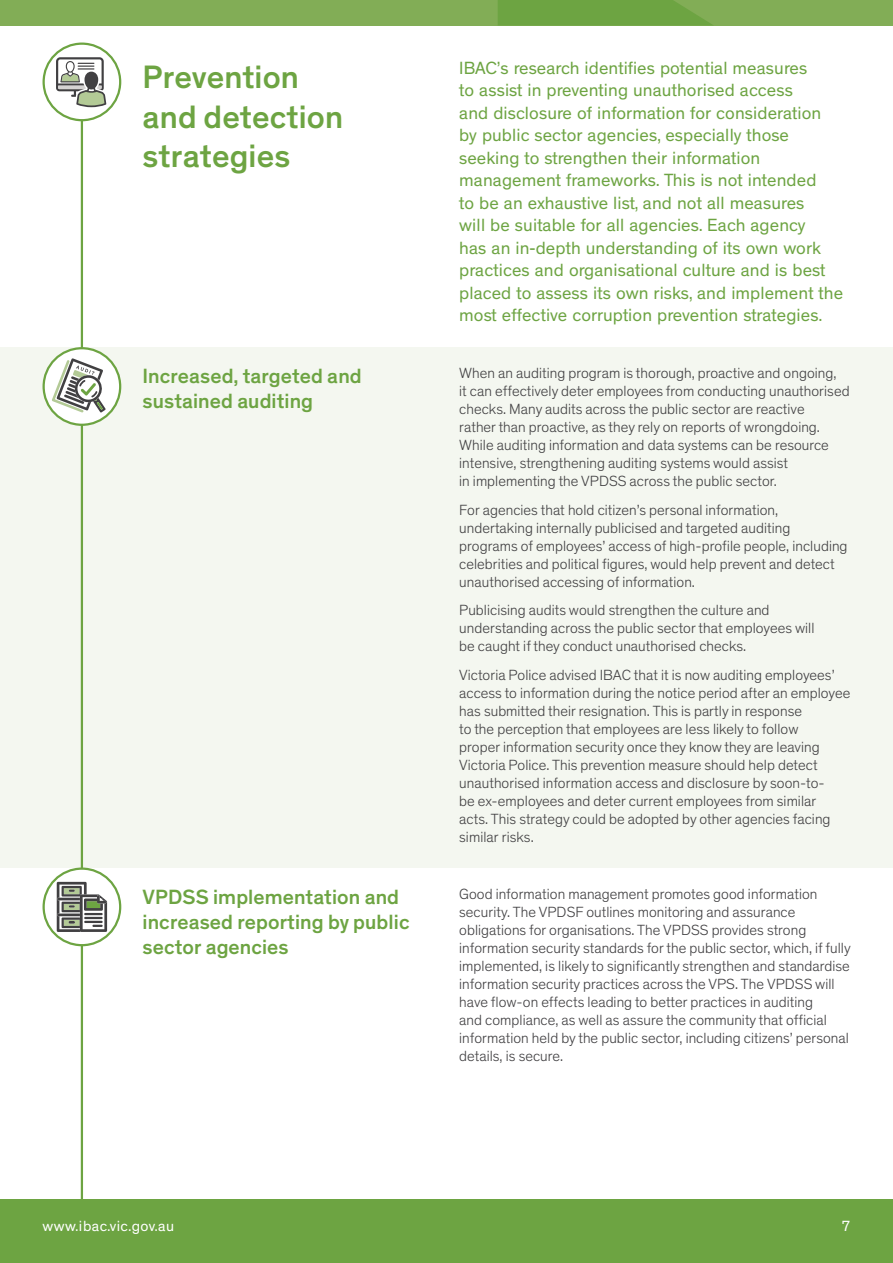
<style>
.page{position:relative;width:893px;height:1263px;background:#fff}
.page>*{position:absolute;margin:0;border:0;box-sizing:border-box;transform-origin:0 0}
.t1{font:500 33px/39.6px "Theinhardt";letter-spacing:.005em;color:#6da442}
.t2{font:500 21px/25.2px "Theinhardt";letter-spacing:.005em;color:#6da442}
.t3{font:18px/22.5px "Theinhardt";letter-spacing:.005em;color:#6da442}
.t4{font:300 15px/18px "Theinhardt";letter-spacing:.005em;color:#414042}
.t5{font:15px "Theinhardt";letter-spacing:.03em;color:#fff}
</style>
<div class="page">
<div style="left:0;top:347px;width:893px;height:520px;background:#f4f7f0"></div>
<hr style="left:81px;top:55px;width:2px;height:1208px;background:#6da442">
<div style="left:0;top:0;width:893px;height:26px;background:#82ad56"></div>
<svg style="left:498px;top:0;width:215px;height:26px;background:#6fa444"></svg>
<svg style="left:44px;top:869px;width:76px;height:76px"></svg>
<div style="left:43px;top:867px;width:78px;height:79px;border:2px solid #6da442;border-radius:50%"></div>
<svg style="left:44px;top:348px;width:76px;height:77px;fill:#fff"></svg>
<div style="left:43px;top:347px;width:78px;height:79px;border:2px solid #6da442;border-radius:50%"></div>
<div style="left:44px;top:44px;width:76px;height:76px;background:#fff;border-radius:50%"></div>
<div style="left:43px;top:43px;width:78px;height:78px;border:2px solid #6da442;border-radius:50%"></div>
<svg style="left:56px;top:57px;width:54px;height:89px"></svg>
<svg style="left:52px;top:358px;width:54px;height:54px"></svg>
<svg style="left:57px;top:882px;width:50px;height:50px"></svg>
<div style="left:0;top:1199px;width:893px;height:64px;background:#6da442"></div>
<h1 class="t1" style="left:143px;top:58px;width:202px">Prevention and detection strategies</h1>
<p class="t3" style="left:459px;top:57px;width:385px">IBAC’s research identifies potential measures<br>to assist in preventing unauthorised access<br>and disclosure of information for consideration by public sector agencies, especially those seeking to strengthen their information management frameworks. This is not intended<br>to be an exhaustive list, and not all measures<br>will be suitable for all agencies. Each agency<br>has an in-depth understanding of its own work practices and organisational culture and is best placed to assess its own risks, and implement the most effective corruption prevention strategies.</p>
<h2 class="t2" style="left:143px;top:364px;width:221px">Increased, targeted and sustained auditing</h2>
<p class="t4" style="left:459px;top:364px;width:392px">When an auditing program is thorough, proactive and ongoing,<br>it can effectively deter employees from conducting unauthorised checks. Many audits across the public sector are reactive<br>rather than proactive, as they rely on reports of wrongdoing.<br>While auditing information and data systems can be resource intensive, strengthening auditing systems would assist<br>in implementing the VPDSS across the public sector.</p>
<p class="t4" style="left:459px;top:501px;width:390px">For agencies that hold citizen’s personal information, undertaking internally publicised and targeted auditing programs of employees’ access of high-profile people, including celebrities and political figures, would help prevent and detect unauthorised accessing of information.</p>
<p class="t4" style="left:459px;top:602px;width:357px">Publicising audits would strengthen the culture and understanding across the public sector that employees will be caught if they conduct unauthorised checks.</p>
<p class="t4" style="left:459px;top:666px;width:393px">Victoria Police advised IBAC that it is now auditing employees’ access to information during the notice period after an employee has submitted their resignation. This is partly in response<br>to the perception that employees are less likely to follow<br>proper information security once they know they are leaving Victoria Police. This prevention measure should help detect unauthorised information access and disclosure by soon-to-<br>be ex-employees and deter current employees from similar<br>acts. This strategy could be adopted by other agencies facing similar risks.</p>
<h2 class="t2" style="left:143px;top:884px;width:269px">VPDSS implementation and increased reporting by public sector agencies</h2>
<p class="t4" style="left:459px;top:885px;width:393px">Good information management promotes good information security. The VPDSF outlines monitoring and assurance obligations for organisations. The VPDSS provides strong information security standards for the public sector, which, if fully implemented, is likely to significantly strengthen and standardise information security practices across the VPS. The VPDSS will have flow-on effects leading to better practices in auditing<br>and compliance, as well as assure the community that official information held by the public sector, including citizens’ personal details, is secure.</p>
<p class="t5" style="left:43px;top:1217px;width:133px">www.ibac.vic.gov.au</p>
<p class="t5" style="left:842px;top:1217px;width:10px">7</p>
</div>
